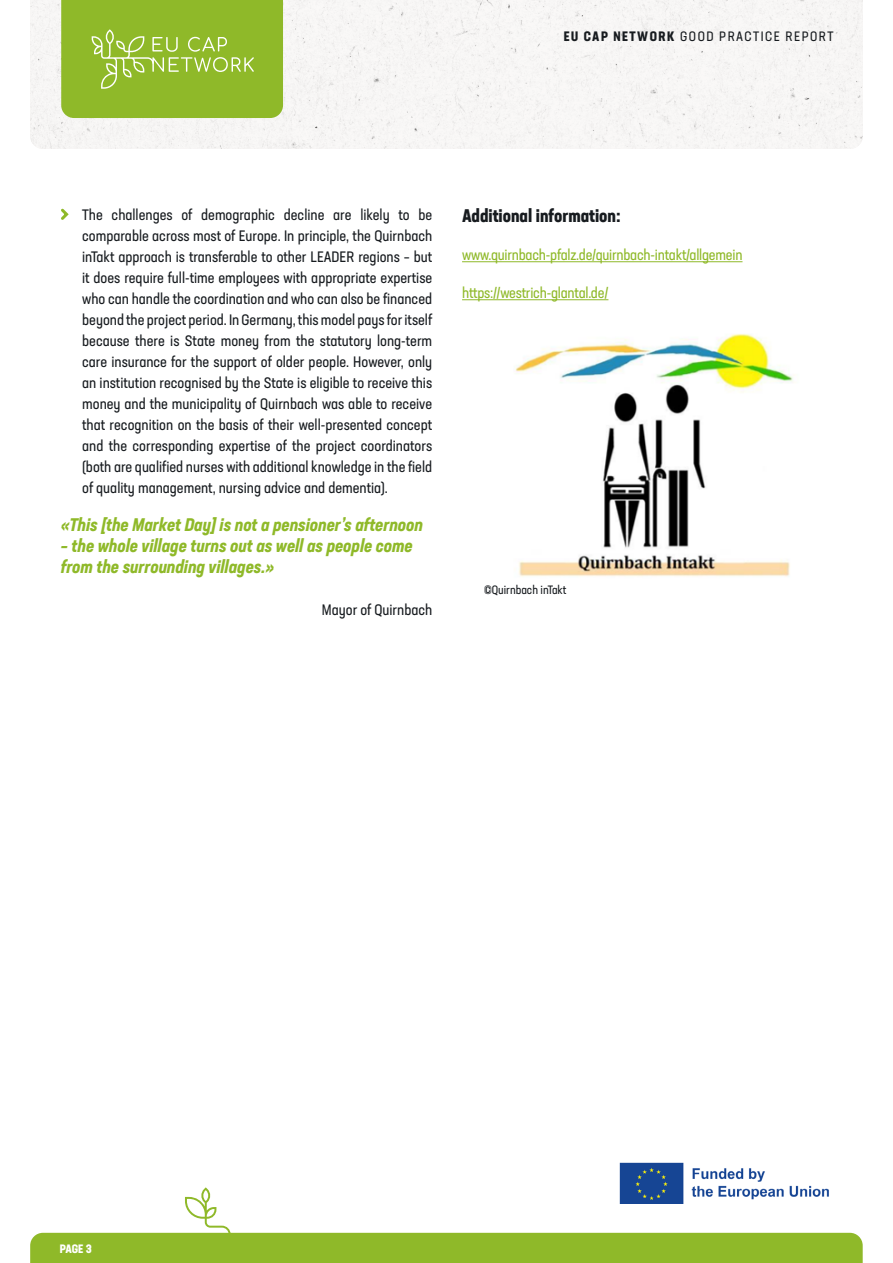
<style>
.page{position:relative;width:893px;height:1263px;background:#fff}
.page>*{position:absolute;margin:0;border:0;box-sizing:border-box;transform-origin:0 0}
.t1{font:italic 700 condensed 18px/21px "Neusa Next Std";color:#8fb929}
.t2{font:700 condensed 18px "Neusa Next Std";color:#171b1f}
.t3{font:condensed 15px/21px "Neusa Next Std";color:#171b1f;text-align:justify}
.t4{font:condensed 15px "Neusa Next Std";letter-spacing:-.015em;color:#8fb929}
.t5{font:condensed 13.5px "Neusa Next Std";letter-spacing:.11em;color:#171b1f}
.t6{font:condensed 12px "Neusa Next Std";color:#171b1f}
.t7{font:700 condensed 12px "Neusa Next Std";color:#fff}
.s1{font-weight:700}
</style>
<div class="page">
<svg style="left:30px;top:1187px;width:833px;height:76px"></svg>
<div style="left:30px;top:0;width:833px;height:149px;background:#f7f6f5"></div>
<svg style="left:61px;top:0;width:222px;height:118px;background:#94bc33"></svg>
<img style="left:616px;top:1162px;width:217px;height:41px">
<svg style="left:61px;top:208px;width:8px;height:12px"></svg>
<hr style="left:462px;top:261px;width:280px;height:1px;background:#8fb929">
<hr style="left:462px;top:299px;width:146px;height:1px;background:#8fb929">
<img style="left:515px;top:334px;width:278px;height:243px">
<p class="t5" style="left:564px;top:27px;width:271px"><span class="s1">EU CAP NETWORK</span> GOOD PRACTICE REPORT</p>
<p class="t3" style="left:82px;top:204px;width:352px">The challenges of demographic decline are likely to be comparable across most of Europe. In principle, the Quirnbach inTakt approach is transferable to other LEADER regions – but it does require full-time employees with appropriate expertise who can handle the coordination and who can also be financed beyond the project period. In Germany, this model pays for itself because there is State money from the statutory long-term care insurance for the support of older people. However, only an institution recognised by the State is eligible to receive this money and the municipality of Quirnbach was able to receive that recognition on the basis of their well-presented concept and the corresponding expertise of the project coordinators (both are qualified nurses with additional knowledge in the field of quality management, nursing advice and dementia).</p>
<p class="t1" style="left:61px;top:514px;width:363px">«This [the Market Day] is not a pensioner’s afternoon</p>
<p class="t1" style="left:61px;top:535px;width:353px">– the whole village turns out as well as people come from the surrounding villages.»</p>
<p class="t3" style="left:322px;top:599px;width:112px">Mayor of Quirnbach</p>
<p class="t2" style="left:462px;top:204px;width:160px">Additional information:</p>
<p class="t4" style="left:462px;top:246px;width:282px">www.quirnbach-pfalz.de/quirnbach-intakt/allgemein</p>
<p class="t4" style="left:462px;top:284px;width:148px">https://westrich-glantal.de/</p>
<p class="t6" style="left:484px;top:583px;width:84px">©Quirnbach inTakt</p>
<p class="t7" style="left:60px;top:1241px;width:34px">PAGE 3</p>
</div>
